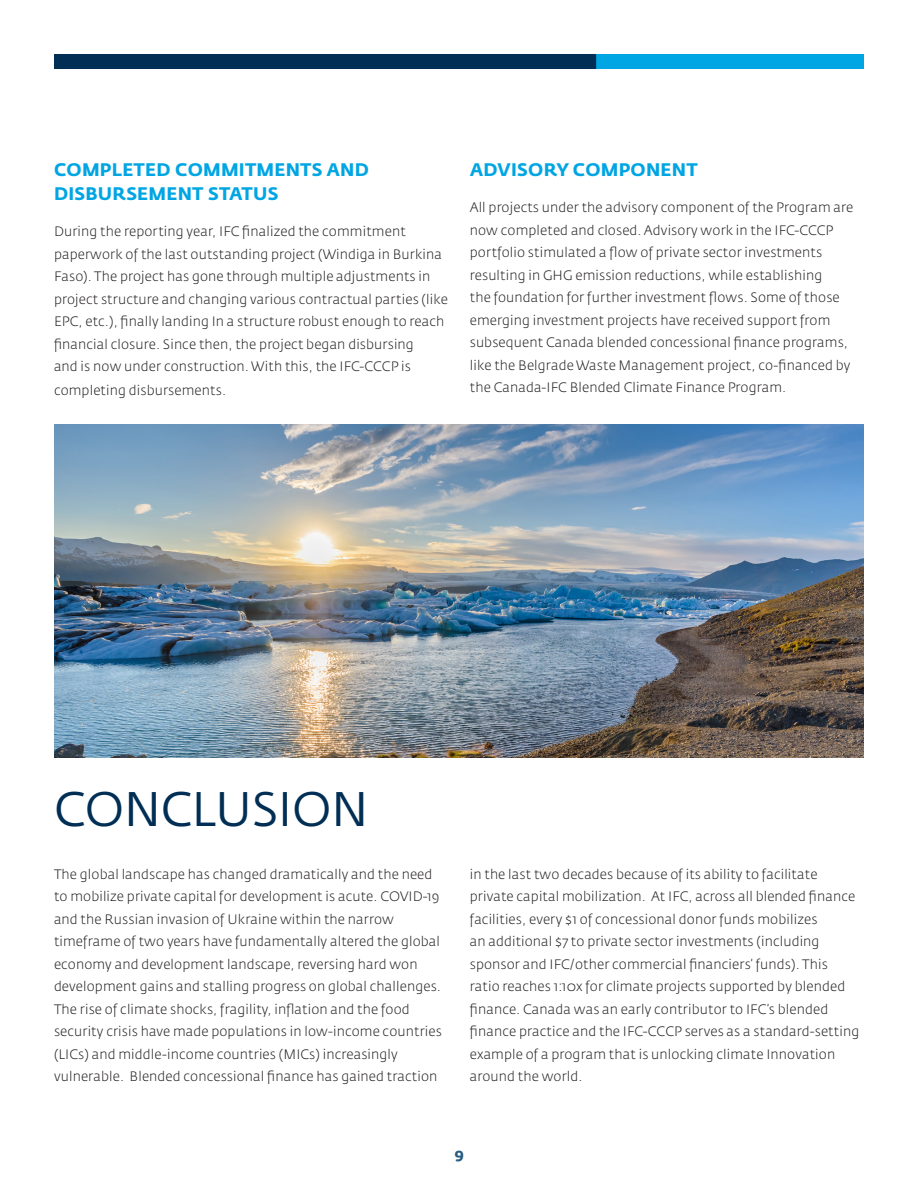
<style>
.page{position:relative;width:918px;height:1188px;background:#fff}
.page>*{position:absolute;margin:0;border:0;box-sizing:border-box;transform-origin:0 0}
.t1{font:48px "Fedra Sans Std";letter-spacing:-.01em;color:#002e54}
.t2{font:700 18px/24px "Fedra Sans Std";letter-spacing:.01em;color:#00a5e3}
.t3{font:700 15px "Fedra Sans Std";color:#285d82}
.t4{font:300 13.5px/22.5px "Fedra Sans Std";letter-spacing:.01em;color:#231f20}
</style>
<div class="page">
<img style="left:54px;top:425px;width:810px;height:332px">
<div style="left:362px;top:54px;width:502px;height:15px;background:#00a5e3"></div>
<div style="left:54px;top:54px;width:542px;height:15px;background:#002e54"></div>
<h2 class="t2" style="left:54px;top:158px;width:316px">COMPLETED COMMITMENTS AND<br>DISBURSEMENT STATUS</h2>
<p class="t4" style="left:54px;top:220px;width:396px">During the reporting year, IFC finalized the commitment paperwork of the last outstanding project (Windiga in Burkina Faso). The project has gone through multiple adjustments in project structure and changing various contractual parties (like EPC, etc.), finally landing In a structure robust enough to reach financial closure. Since then, the project began disbursing<br>and is now under construction. With this, the IFC-CCCP is</p>
<p class="t4" style="left:54px;top:379px;width:174px">completing disbursements.</p>
<h2 class="t2" style="left:470px;top:158px;width:229px">ADVISORY COMPONENT</h2>
<p class="t4" style="left:470px;top:196px;width:385px">All projects under the advisory component of the Program are now completed and closed. Advisory work in the IFC-CCCP portfolio stimulated a flow of private sector investments resulting in GHG emission reductions, while establishing<br>the foundation for further investment flows. Some of those emerging investment projects have received support from subsequent Canada blended concessional finance programs, like the Belgrade Waste Management project, co-financed by the Canada-IFC Blended Climate Finance Program.</p>
<h1 class="t1" style="left:54px;top:780px;width:316px">CONCLUSION</h1>
<p class="t4" style="left:54px;top:863px;width:389px">The global landscape has changed dramatically and the need to mobilize private capital for development is acute. COVID-19 and the Russian invasion of Ukraine within the narrow timeframe of two years have fundamentally altered the global economy and development landscape, reversing hard won development gains and stalling progress on global challenges.<br>The rise of climate shocks, fragility, inflation and the food security crisis have made populations in low-income countries (LICs) and middle-income countries (MICs) increasingly vulnerable. Blended concessional finance has gained traction</p>
<p class="t4" style="left:470px;top:863px;width:391px">in the last two decades because of its ability to facilitate private capital mobilization. At IFC, across all blended finance facilities, every $1 of concessional donor funds mobilizes<br>an additional $7 to private sector investments (including sponsor and IFC/other commercial financiers’ funds). This ratio reaches 1:10x for climate projects supported by blended finance. Canada was an early contributor to IFC’s blended finance practice and the IFC-CCCP serves as a standard-setting example of a program that is unlocking climate Innovation around the world.</p>
<p class="t3" style="left:454px;top:1145px;width:11px">9</p>
</div>
